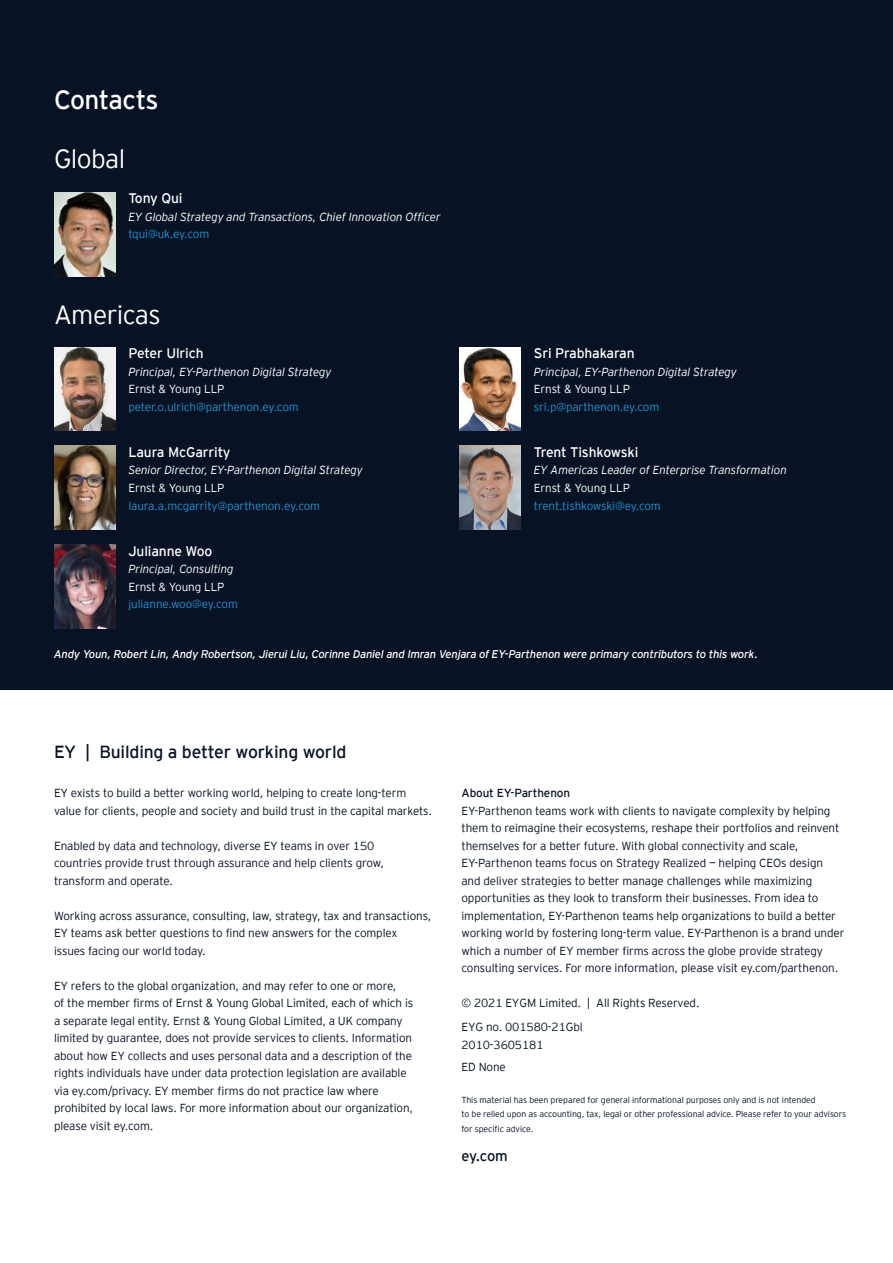
<style>
.page{position:relative;width:893px;height:1263px;background:#fff}
.page>*{position:absolute;margin:0;border:0;box-sizing:border-box;transform-origin:0 0}
.Contact{font:300 26.25px "EY Interstate";letter-spacing:-.02em;color:#fff}
.Contact-2{font:26.25px "EY Interstate";letter-spacing:-.025em;color:#fff}
.EY_Signature__Cover{font:17.55px "EY Interstate";letter-spacing:-.01em;color:#071224}
.Website__Cover{font:14.55px "EY Interstate";color:#071224}
.t1{font:13.8px "EY Interstate";letter-spacing:-.01em;color:#fff}
.Copy__Cover{font:300 11.7px/17.5px "EY Interstate";letter-spacing:-.01em;color:#071224}
.t2{font:italic 300 11.7px/17.5px "EY Interstate";letter-spacing:-.01em;color:#fff}
.t3{font:300 11.7px/17.5px "EY Interstate";letter-spacing:-.01em;color:#2291d0}
.Copy__Cover-2{font:11.7px "EY Interstate";letter-spacing:-.01em;color:#071224}
.Brochure_subtitle_RL{font:italic 11.25px "EY Interstate";letter-spacing:-.02em;color:#fff}
.Legal_copy__Cover{font:300 8.7px/14.5px "EY Interstate";letter-spacing:-.01em;color:#071224}
.s1{font-style:normal;color:#2291d0}
.s2{color:#fff}
.s3{font-style:normal}
</style>
<div class="page">
<div style="left:0;top:0;width:893px;height:689px;background:#071224"></div>
<img style="left:54px;top:347px;width:61px;height:84px">
<img style="left:54px;top:192px;width:61px;height:84px">
<img style="left:459px;top:347px;width:62px;height:84px">
<img style="left:54px;top:446px;width:61px;height:84px">
<img style="left:459px;top:446px;width:62px;height:84px">
<img style="left:54px;top:545px;width:61px;height:83px">
<p class="Contact-2" style="left:54px;top:81px;width:106px">Contacts</p>
<p class="Contact" style="left:54px;top:140px;width:73px">Global</p>
<p class="t1" style="left:128px;top:189px;width:56px">Tony Qui</p>
<p class="t2" style="left:128px;top:207px;width:314px">EY Global Strategy and Transactions, Chief Innovation Officer <span class="s1">tqui@uk.ey.com</span></p>
<p class="Contact" style="left:54px;top:296px;width:108px">Americas</p>
<p class="t1" style="left:128px;top:343px;width:77px">Peter Ulrich</p>
<p class="t2" style="left:128px;top:362px;width:205px">Principal, EY-Parthenon Digital Strategy</p>
<p class="t3" style="left:128px;top:379px;width:172px"><span class="s2">Ernst &amp; Young LLP </span>peter.o.ulrich@parthenon.ey.com</p>
<p class="t1" style="left:128px;top:442px;width:104px">Laura McGarrity</p>
<p class="t2" style="left:128px;top:461px;width:236px">Senior Director, EY-Parthenon Digital Strategy<br><span class="s3">Ernst &amp; Young LLP </span><span class="s1">laura.a.mcgarrity@parthenon.ey.com</span></p>
<p class="t1" style="left:128px;top:541px;width:86px">Julianne Woo</p>
<p class="t2" style="left:128px;top:560px;width:111px">Principal, Consulting<br><span class="s3">Ernst &amp; Young LLP </span><span class="s1">julianne.woo@ey.com</span></p>
<p class="t1" style="left:534px;top:343px;width:102px">Sri Prabhakaran</p>
<p class="t2" style="left:534px;top:362px;width:205px">Principal, EY-Parthenon Digital Strategy</p>
<p class="t3" style="left:534px;top:379px;width:127px"><span class="s2">Ernst &amp; Young LLP </span>sri.p@parthenon.ey.com</p>
<p class="t1" style="left:534px;top:442px;width:106px">Trent Tishkowski</p>
<p class="t2" style="left:534px;top:461px;width:255px">EY Americas Leader of Enterprise Transformation</p>
<p class="t3" style="left:534px;top:478px;width:129px"><span class="s2">Ernst &amp; Young LLP </span>trent.tishkowski@ey.com</p>
<p class="Brochure_subtitle_RL" style="left:54px;top:646px;width:705px">Andy Youn, Robert Lin, Andy Robertson, Jierui Liu, Corinne Daniel and Imran Venjara of EY-Parthenon were primary contributors to this work.</p>
<p class="EY_Signature__Cover" style="left:54px;top:739px;width:294px">EY | Building a better working world</p>
<p class="Copy__Cover" style="left:54px;top:783px;width:380px">EY exists to build a better working world, helping to create long‑term value for clients, people and society and build trust in the capital markets.</p>
<p class="Copy__Cover" style="left:54px;top:836px;width:332px">Enabled by data and technology, diverse EY teams in over 150 countries provide trust through assurance and help clients grow, transform and operate.</p>
<p class="Copy__Cover" style="left:54px;top:906px;width:379px">Working across assurance, consulting, law, strategy, tax and transactions,<br>EY teams ask better questions to find new answers for the complex issues facing our world today.</p>
<p class="Copy__Cover" style="left:54px;top:976px;width:361px">EY refers to the global organization, and may refer to one or more,<br>of the member firms of Ernst &amp; Young Global Limited, each of which is a separate legal entity. Ernst &amp; Young Global Limited, a UK company limited by guarantee, does not provide services to clients. Information about how EY collects and uses personal data and a description of the rights individuals have under data protection legislation are available via ey.com/privacy. EY member firms do not practice law where prohibited by local laws. For more information about our organization, please visit ey.com.</p>
<p class="Copy__Cover-2" style="left:461px;top:784px;width:110px">About EY-Parthenon</p>
<p class="Copy__Cover" style="left:461px;top:801px;width:384px">EY-Parthenon teams work with clients to navigate complexity by helping them to reimagine their ecosystems, reshape their portfolios and reinvent themselves for a better future. With global connectivity and scale, EY-Parthenon teams focus on Strategy Realized — helping CEOs design and deliver strategies to better manage challenges while maximizing opportunities as they look to transform their businesses. From idea to implementation, EY-Parthenon teams help organizations to build a better working world by fostering long-term value. EY-Parthenon is a brand under which a number of EY member firms across the globe provide strategy consulting services. For more information, please visit ey.com/parthenon.</p>
<p class="Copy__Cover" style="left:461px;top:993px;width:240px">© 2021 EYGM Limited. | All Rights Reserved.</p>
<p class="Copy__Cover" style="left:461px;top:1018px;width:123px">EYG no. 001580-21Gbl</p>
<p class="Copy__Cover" style="left:461px;top:1035px;width:84px">2010-3605181</p>
<p class="Copy__Cover" style="left:461px;top:1057px;width:46px">ED None</p>
<p class="Legal_copy__Cover" style="left:461px;top:1092px;width:386px">This material has been prepared for general informational purposes only and is not intended<br>to be relied upon as accounting, tax, legal or other professional advice. Please refer to your advisors for specific advice.</p>
<p class="Website__Cover" style="left:461px;top:1145px;width:48px">ey.com</p>
</div>
